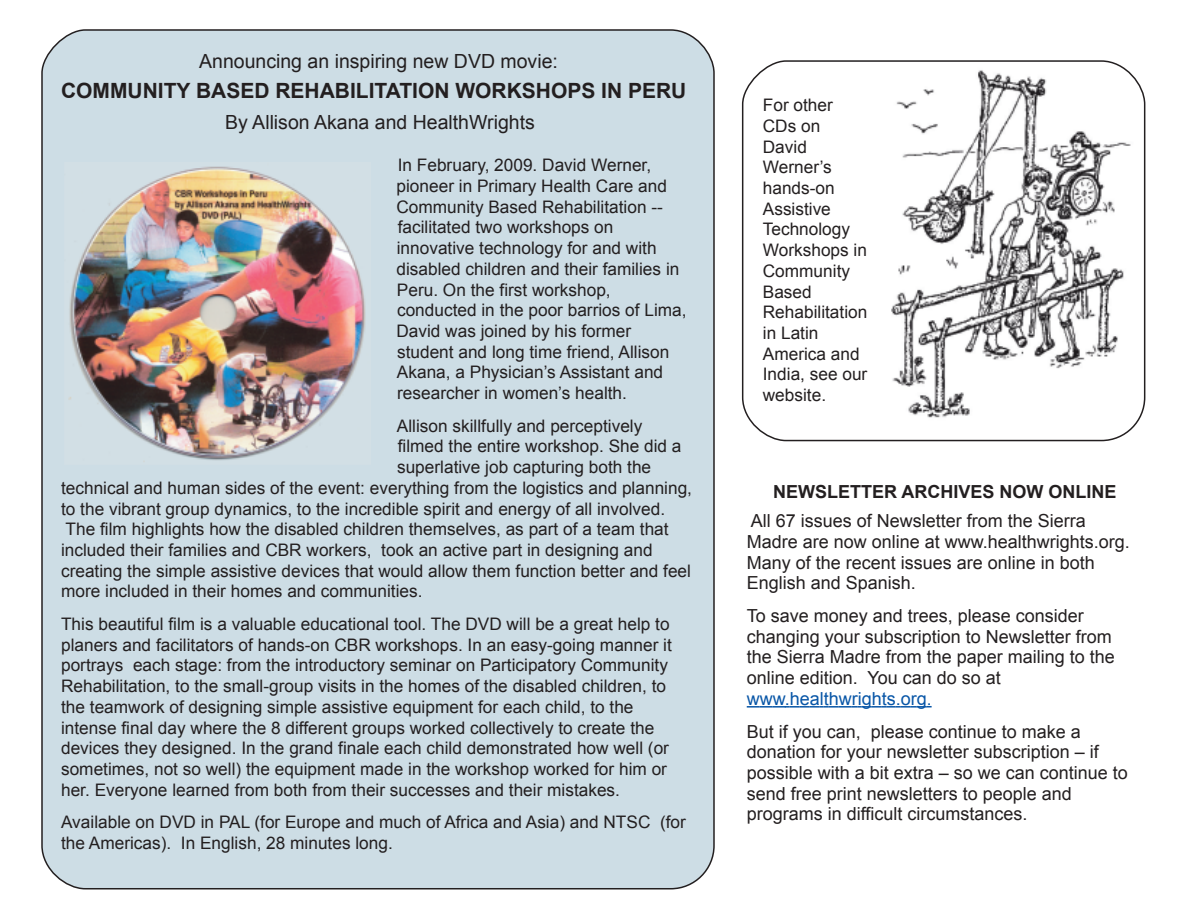
<style>
.page{position:relative;width:1188px;height:918px;background:#fff}
.page>*{position:absolute;margin:0;border:0;box-sizing:border-box;transform-origin:0 0}
.t1{font:700 21px "Arial";color:#231f20}
.t2{font:19.5px "Arial";color:#231f20}
.t3{font:18px/20.7px "Arial";color:#231f20}
.t4{font:700 18px "Arial";color:#231f20}
.t5{font:17.25px/20.7px "Arial";color:#231f20}
.s1{color:#0856a7}
.s2{font-size:17.25px;color:#0856a7}
</style>
<div class="page">
<svg style="left:741px;top:60px;width:405px;height:382px"></svg>
<div style="left:41px;top:29px;width:674px;height:861px;background:#cddde5"></div>
<img style="left:64px;top:162px;width:307px;height:302px">
<img style="left:885px;top:65px;width:256px;height:364px">
<svg style="left:747px;top:706px;width:185px;height:2px"></svg>
<p class="t2" style="left:199px;top:50px;width:360px">Announcing an inspiring new DVD movie:</p>
<p class="t1" style="left:61px;top:79px;width:627px">COMMUNITY BASED REHABILITATION WORKSHOPS IN PERU</p>
<p class="t2" style="left:225px;top:111px;width:311px">By Allison Akana and HealthWrights</p>
<p class="t5" style="left:396px;top:155px;width:292px">In February, 2009. David Werner, pioneer in Primary Health Care and Community Based Rehabilitation -- facilitated two workshops on innovative technology for and with disabled children and their families in Peru. On the first workshop, conducted in the poor barrios of Lima, David was joined by his former student and long time friend, Allison Akana, a Physician’s Assistant and researcher in women’s health.</p>
<p class="t5" style="left:397px;top:415px;width:247px">Allison skillfully and perceptively</p>
<p class="t5" style="left:398px;top:436px;width:285px">filmed the entire workshop. She did a</p>
<p class="t5" style="left:397px;top:457px;width:256px">superlative job capturing both the</p>
<p class="t5" style="left:61px;top:477px;width:632px">technical and human sides of the event: everything from the logistics and planning,</p>
<p class="t5" style="left:61px;top:498px;width:606px">to the vibrant group dynamics, to the incredible spirit and energy of all involved.</p>
<p class="t5" style="left:66px;top:519px;width:605px">The film highlights how the disabled children themselves, as part of a team that</p>
<p class="t5" style="left:61px;top:540px;width:593px">included their families and CBR workers, took an active part in designing and</p>
<p class="t5" style="left:61px;top:560px;width:631px">creating the simple assistive devices that would allow them function better and feel</p>
<p class="t5" style="left:61px;top:581px;width:363px">more included in their homes and communities.</p>
<p class="t5" style="left:61px;top:614px;width:612px">This beautiful film is a valuable educational tool. The DVD will be a great help to planers and facilitators of hands-on CBR workshops. In an easy-going manner it portrays each stage: from the introductory seminar on Participatory Community Rehabilitation, to the small-group visits in the homes of the disabled children, to the teamwork of designing simple assistive equipment for each child, to the intense final day where the 8 different groups worked collectively to create the devices they designed. In the grand finale each child demonstrated how well (or sometimes, not so well) the equipment made in the workshop worked for him or her. Everyone learned from both from their successes and their mistakes.</p>
<p class="t5" style="left:61px;top:812px;width:626px">Available on DVD in PAL (for Europe and much of Africa and Asia) and NTSC (for the Americas). In English, 28 minutes long.</p>
<p class="t5" style="left:763px;top:95px;width:106px">For other<br>CDs on<br>David<br>Werner’s hands-on<br>Assistive<br>Technology<br>Workshops in<br>Community<br>Based<br>Rehabilitation in Latin<br>America and<br>India, see our website.</p>
<p class="t4" style="left:773px;top:481px;width:345px">NEWSLETTER ARCHIVES NOW ONLINE</p>
<p class="t3" style="left:747px;top:511px;width:385px">All 67 issues of Newsletter from the Sierra Madre are now online at www.healthwrights.org.<br>Many of the recent issues are online in both English and Spanish.</p>
<p class="t3" style="left:747px;top:606px;width:370px">To save money and trees, please consider changing your subscription to Newsletter from the Sierra Madre from the paper mailing to the online edition. You can do so at <span class="s1">www.healthwrights.org</span><span class="s2">.</span></p>
<p class="t3" style="left:747px;top:721px;width:383px">But if you can, please continue to make a donation for your newsletter subscription – if possible with a bit extra – so we can continue to send free print newsletters to people and programs in difficult circumstances.</p>
</div>
